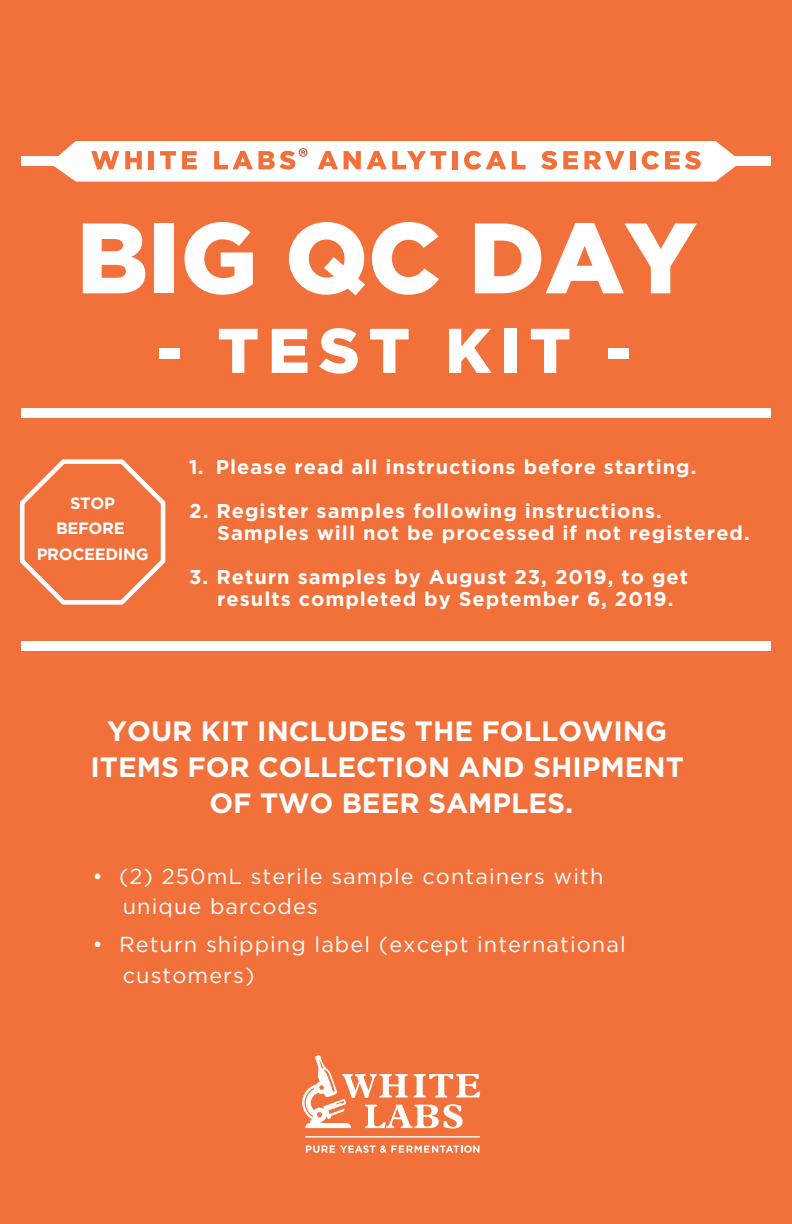
<style>
.page{position:relative;width:792px;height:1224px;background:#f2703a}
.page>*{position:absolute;margin:0;border:0;box-sizing:border-box;transform-origin:0 0}
.t1{font:900 99.8px "Gotham";color:#fff}
.t2{font:900 63px "Gotham";letter-spacing:.14em;color:#fff}
.t3{font:700 28px/36px "Gotham";color:#fff;text-align:center}
.t4{font:26px "Myriad Pro";color:#a75130}
.t5{font:21.8px/30.4px "Gotham";letter-spacing:.05em;color:#fff}
.t6{font:700 20px/22px "Gotham";letter-spacing:.05em;color:#fff}
.t7{font:700 16.4px/25.2px "Gotham";letter-spacing:-.02em;color:#fff;text-align:center}
</style>
<div class="page">
<div style="left:21px;top:156px;width:749px;height:10px;background:#fff"></div>
<div style="left:21px;top:408px;width:749px;height:10px;background:#fff"></div>
<div style="left:21px;top:642px;width:749px;height:9px;background:#fff"></div>
<svg style="left:54px;top:141px;width:682px;height:41px"></svg>
<hr style="left:305px;top:1136px;width:175px;height:2px;background:#fff">
<svg style="left:306px;top:1145px;width:173px;height:8px"></svg>
<svg style="left:302px;top:1055px;width:178px;height:74px"></svg>
<svg style="left:19px;top:459px;width:147px;height:146px"></svg>
<h3 class="t4" style="left:298px;top:142px;width:12px">®</h3>
<h1 class="t1" style="left:77px;top:200px;width:622px">BIG QC DAY</h1>
<h2 class="t2" style="left:157px;top:314px;width:477px">- TEST KIT -</h2>
<p class="t7" style="left:37px;top:491px;width:113px">STOP<br>BEFORE<br>PROCEEDING</p>
<p class="t6" style="left:189px;top:456px;width:509px">1. Please read all instructions before starting.</p>
<p class="t6" style="left:217px;top:500px;width:534px;text-indent:-28px">2. Register samples following instructions.<br>Samples will not be processed if not registered.</p>
<p class="t6" style="left:217px;top:566px;width:472px;text-indent:-28px">3. Return samples by August 23, 2019, to get results completed by September 6, 2019.</p>
<h3 class="t3" style="left:90px;top:713px;width:595px">YOUR KIT INCLUDES THE FOLLOWING<br>ITEMS FOR COLLECTION AND SHIPMENT<br>OF TWO BEER SAMPLES.</h3>
<p class="t5" style="left:123px;top:860px;width:482px;text-indent:-30px">• (2) 250mL sterile sample containers with unique barcodes</p>
<p class="t5" style="left:123px;top:929px;width:504px;text-indent:-30px">• Return shipping label (except international customers)</p>
</div>
